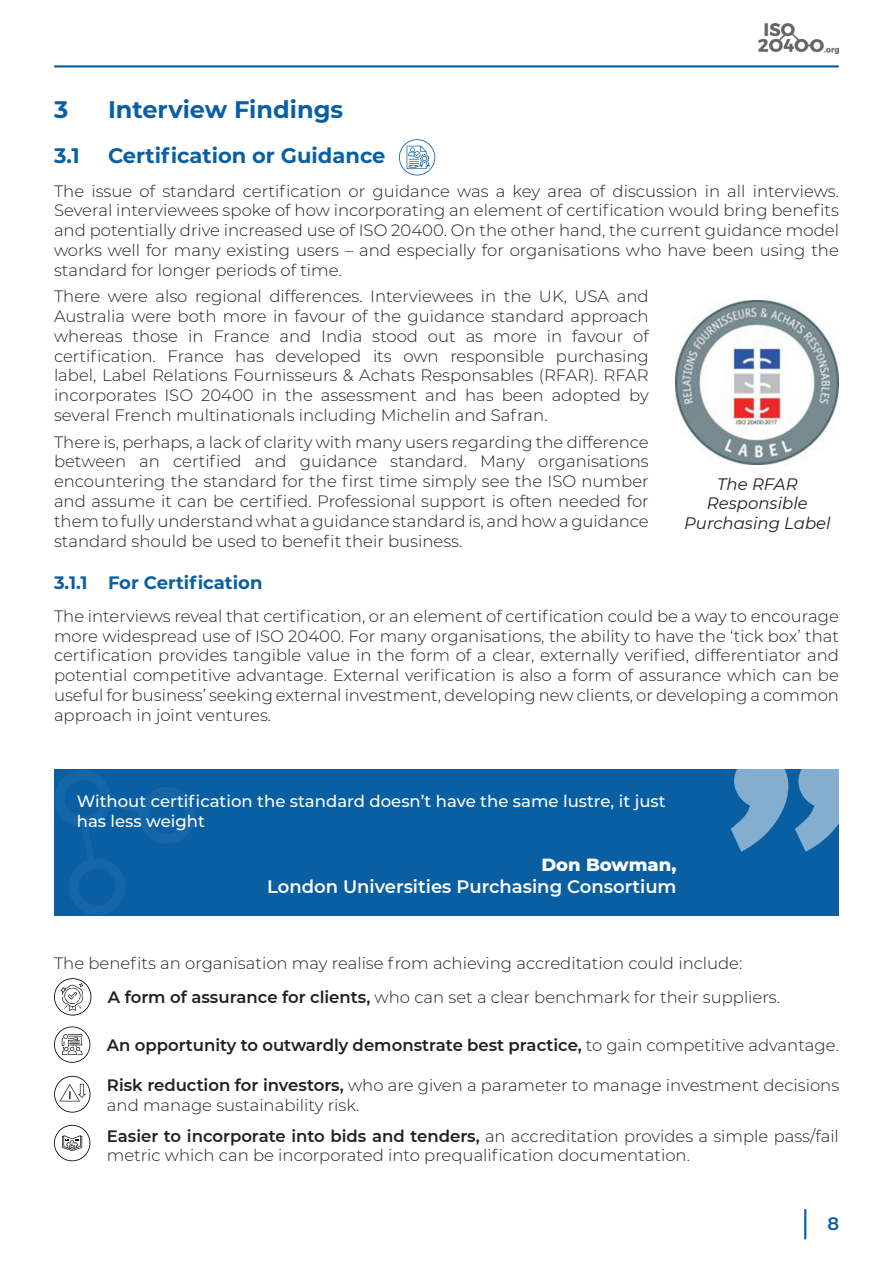
<style>
.page{position:relative;width:893px;height:1263px;background:#fff}
.page>*{position:absolute;margin:0;border:0;box-sizing:border-box;transform-origin:0 0}
.Body{font:700 24px "Montserrat";color:#0a5fa3}
.Second_level{font:700 21px "Montserrat";color:#0a5fa3}
.Quote_bold{font:600 18px/21.6px "Montserrat";color:#fff;text-align:right}
.Sub_Heading_2{font:700 18px "Montserrat";color:#0a5fa3}
.t1{font:600 18px "Montserrat";color:#0a5fa3}
.Body-2{font:300 16.5px/19.8px "Montserrat";color:#231f20;text-align:justify}
.Body-3{font:600 16.5px "Montserrat";color:#231f20}
.Quote_body{font:500 16.5px/19.8px "Montserrat";color:#fff}
.Body-4{font:italic 16.5px/19.8px "Montserrat";color:#231f20;text-align:center}
.s1{font-weight:800}
.s2{font-weight:600}
.s3{font-weight:300}
</style>
<div class="page">
<img style="left:758px;top:24px;width:81px;height:30px">
<hr style="left:804px;top:1209px;width:2px;height:30px;background:#0a5fa3">
<hr style="left:54px;top:65px;width:785px;height:3px;background:#0a5fa3">
<svg style="left:54px;top:1125px;width:36px;height:36px"></svg>
<svg style="left:54px;top:1076px;width:36px;height:36px"></svg>
<svg style="left:54px;top:1026px;width:36px;height:37px"></svg>
<svg style="left:54px;top:978px;width:37px;height:37px"></svg>
<img style="left:676px;top:301px;width:163px;height:163px">
<div style="left:54px;top:768px;width:785px;height:147px;background:#0a5fa3"></div>
<svg style="left:55px;top:770px;width:140px;height:145px"></svg>
<svg style="left:731px;top:768px;width:108px;height:84px"></svg>
<svg style="left:399px;top:139px;width:36px;height:37px"></svg>
<p class="Body" style="left:54px;top:92px;width:16px">3</p>
<p class="Body" style="left:108px;top:92px;width:237px">Interview Findings</p>
<p class="Second_level" style="left:54px;top:141px;width:27px">3.1</p>
<p class="Second_level" style="left:108px;top:141px;width:279px">Certification or Guidance</p>
<p class="Body-2" style="left:54px;top:180px;width:786px">The issue of standard certification or guidance was a key area of discussion in all interviews.<br>Several interviewees spoke of how incorporating an element of certification would bring benefits and potentially drive increased use of ISO 20400. On the other hand, the current guidance model works well for many existing users – and especially for organisations who have been using the standard for longer periods of time.</p>
<p class="Body-2" style="left:54px;top:286px;width:596px">There were also regional differences. Interviewees in the UK, USA and Australia were both more in favour of the guidance standard approach whereas those in France and India stood out as more in favour of certification. France has developed its own responsible purchasing label, Label Relations Fournisseurs &amp; Achats Responsables (RFAR). RFAR incorporates ISO 20400 in the assessment and has been adopted by several French multinationals including Michelin and Safran.</p>
<p class="Body-2" style="left:54px;top:431px;width:596px">There is, perhaps, a lack of clarity with many users regarding the difference between an certified and guidance standard. Many organisations encountering the standard for the first time simply see the ISO number and assume it can be certified. Professional support is often needed for them to fully understand what a guidance standard is, and how a guidance standard should be used to benefit their business.</p>
<p class="Sub_Heading_2" style="left:54px;top:569px;width:210px">3.1.1 For Certification</p>
<p class="Body-2" style="left:54px;top:605px;width:786px">The interviews reveal that certification, or an element of certification could be a way to encourage more widespread use of ISO 20400. For many organisations, the ability to have the ‘tick box’ that certification provides tangible value in the form of a clear, externally verified, differentiator and potential competitive advantage. External verification is also a form of assurance which can be useful for business’ seeking external investment, developing new clients, or developing a common approach in joint ventures.</p>
<p class="Body-4" style="left:684px;top:473px;width:148px">The RFAR<br>Responsible<br>Purchasing Label</p>
<p class="Quote_body" style="left:77px;top:791px;width:590px">Without certification the standard doesn’t have the same lustre, it just has less weight</p>
<p class="Quote_bold" style="left:267px;top:853px;width:411px"><span class="s1">Don Bowman,<br></span>London Universities Purchasing Consortium</p>
<p class="Body-2" style="left:54px;top:952px;width:690px">The benefits an organisation may realise from achieving accreditation could include:</p>
<p class="Body-2" style="left:108px;top:987px;width:674px"><span class="s2">A form of assurance for clients,</span> who can set a clear benchmark for their suppliers.</p>
<p class="Body-3" style="left:107px;top:1033px;width:734px">An opportunity to outwardly demonstrate best practice, <span class="s3">to gain competitive advantage.</span></p>
<p class="Body-2" style="left:107px;top:1074px;width:734px"><span class="s2">Risk reduction for investors,</span> who are given a parameter to manage investment decisions and manage sustainability risk.</p>
<p class="Body-2" style="left:107px;top:1125px;width:734px"><span class="s2">Easier to incorporate into bids and tenders,</span> an accreditation provides a simple pass/fail metric which can be incorporated into prequalification documentation.</p>
<p class="t1" style="left:827px;top:1211px;width:13px">8</p>
</div>
